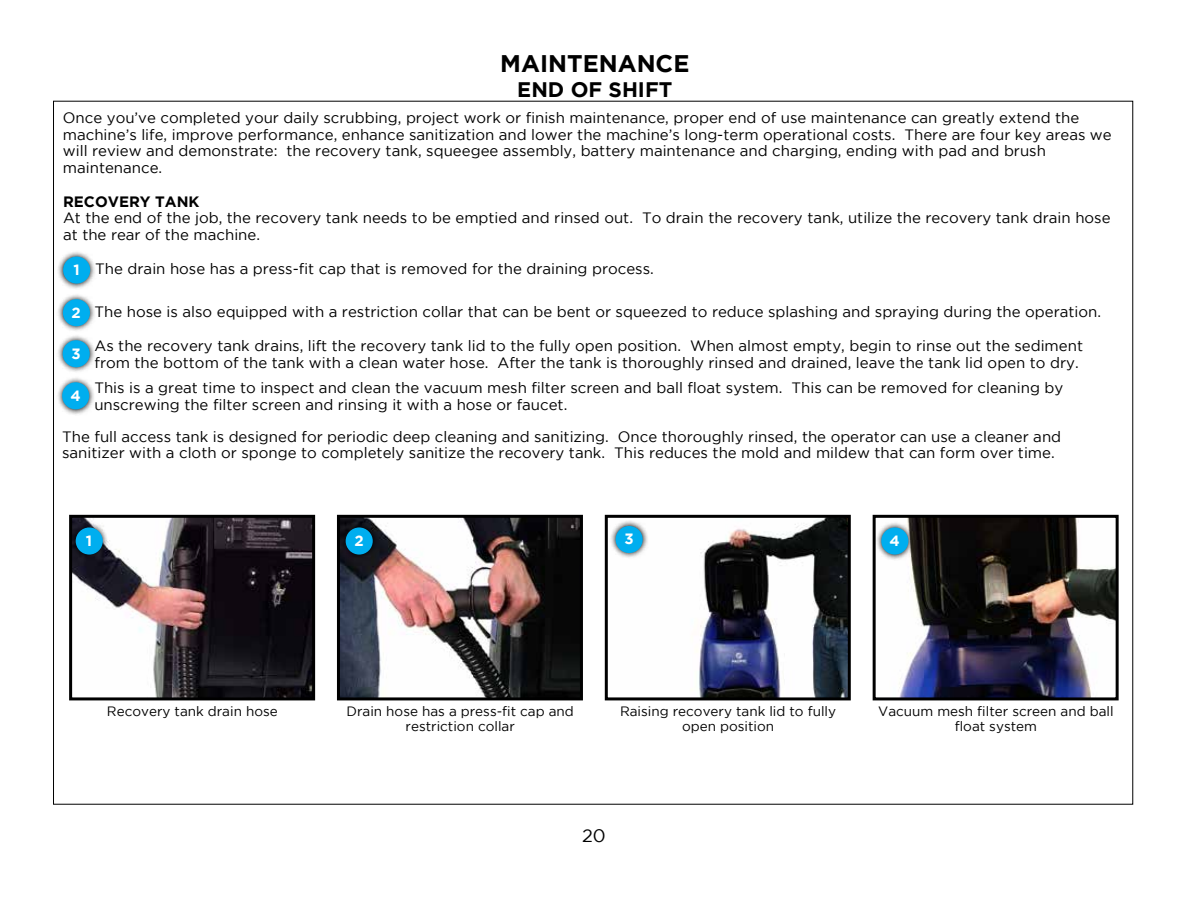
<style>
.page{position:relative;width:1188px;height:918px;background:#fff}
.page>*{position:absolute;margin:0;border:0;box-sizing:border-box;transform-origin:0 0}
.t1{font:700 24px "Gotham";color:#000}
.t2{font:700 21px "Gotham";color:#000}
.t3{font:18px "Gotham";color:#000}
.t4{font:15px/16.5px "Gotham";color:#000}
.t5{font:700 15px "Gotham";color:#000}
.t6{font:700 14.85px "Gotham";color:#fff}
.t7{font:13.5px/15px "Gotham";color:#000;text-align:center}
.s1{font-weight:700;font-size:14.85px;color:#fff}
</style>
<div class="page">
<img style="left:73px;top:519px;width:238px;height:177px">
<div style="left:69px;top:515px;width:246px;height:185px;border:3px solid #000"></div>
<img style="left:341px;top:519px;width:238px;height:177px">
<div style="left:337px;top:515px;width:246px;height:185px;border:3px solid #000"></div>
<img style="left:699px;top:519px;width:148px;height:177px">
<div style="left:605px;top:515px;width:246px;height:185px;border:3px solid #000"></div>
<img style="left:899px;top:519px;width:216px;height:177px">
<div style="left:873px;top:515px;width:246px;height:185px;border:3px solid #000"></div>
<svg style="left:58px;top:252px;width:37px;height:37px"></svg>
<div style="left:63px;top:257px;width:27px;height:27px;background:#00aeef;border-radius:50%"></div>
<svg style="left:58px;top:294px;width:37px;height:37px"></svg>
<div style="left:63px;top:299px;width:27px;height:27px;background:#00aeef;border-radius:50%"></div>
<svg style="left:58px;top:335px;width:37px;height:37px"></svg>
<div style="left:63px;top:340px;width:27px;height:27px;background:#00aeef;border-radius:50%"></div>
<svg style="left:57px;top:378px;width:37px;height:37px"></svg>
<div style="left:62px;top:382px;width:27px;height:27px;background:#00aeef;border-radius:50%"></div>
<svg style="left:69px;top:521px;width:40px;height:40px"></svg>
<div style="left:76px;top:527px;width:27px;height:28px;background:#00aeef;border-radius:50%"></div>
<svg style="left:339px;top:521px;width:40px;height:40px"></svg>
<div style="left:346px;top:527px;width:27px;height:28px;background:#00aeef;border-radius:50%"></div>
<svg style="left:611px;top:521px;width:37px;height:37px"></svg>
<div style="left:616px;top:526px;width:27px;height:27px;background:#00aeef;border-radius:50%"></div>
<svg style="left:875px;top:521px;width:40px;height:40px"></svg>
<div style="left:881px;top:527px;width:27px;height:28px;background:#00aeef;border-radius:50%"></div>
<h1 class="t1" style="left:500px;top:50px;width:191px">MAINTENANCE</h1>
<h2 class="t2" style="left:517px;top:78px;width:157px">END OF SHIFT</h2>
<p class="t4" style="left:63px;top:110px;width:1050px">Once you’ve completed your daily scrubbing, project work or finish maintenance, proper end of use maintenance can greatly extend the machine’s life, improve performance, enhance sanitization and lower the machine’s long-term operational costs. There are four key areas we will review and demonstrate: the recovery tank, squeegee assembly, battery maintenance and charging, ending with pad and brush maintenance.</p>
<p class="t5" style="left:63px;top:193px;width:138px">RECOVERY TANK</p>
<p class="t4" style="left:63px;top:210px;width:1049px">At the end of the job, the recovery tank needs to be emptied and rinsed out. To drain the recovery tank, utilize the recovery tank drain hose at the rear of the machine.</p>
<p class="t4" style="left:73px;top:260px;width:582px"><span class="s1">1</span> The drain hose has a press-fit cap that is removed for the draining process.</p>
<p class="t4" style="left:94px;top:303px;width:1008px">The hose is also equipped with a restriction collar that can be bent or squeezed to reduce splashing and spraying during the operation.</p>
<p class="t4" style="left:94px;top:337px;width:990px">As the recovery tank drains, lift the recovery tank lid to the fully open position. When almost empty, begin to rinse out the sediment from the bottom of the tank with a clean water hose. After the tank is thoroughly rinsed and drained, leave the tank lid open to dry.</p>
<p class="t4" style="left:94px;top:379px;width:971px">This is a great time to inspect and clean the vacuum mesh filter screen and ball float system. This can be removed for cleaning by unscrewing the filter screen and rinsing it with a hose or faucet.</p>
<p class="t4" style="left:62px;top:428px;width:1001px">The full access tank is designed for periodic deep cleaning and sanitizing. Once thoroughly rinsed, the operator can use a cleaner and sanitizer with a cloth or sponge to completely sanitize the recovery tank. This reduces the mold and mildew that can form over time.</p>
<p class="t6" style="left:72px;top:304px;width:11px">2</p>
<p class="t6" style="left:71px;top:345px;width:11px">3</p>
<p class="t6" style="left:70px;top:387px;width:12px">4</p>
<p class="t6" style="left:86px;top:532px;width:8px">1</p>
<p class="t6" style="left:354px;top:532px;width:11px">2</p>
<p class="t6" style="left:624px;top:531px;width:11px">3</p>
<p class="t6" style="left:890px;top:532px;width:12px">4</p>
<p class="t7" style="left:107px;top:704px;width:172px">Recovery tank drain hose</p>
<p class="t7" style="left:347px;top:704px;width:229px">Drain hose has a press-fit cap and restriction collar</p>
<p class="t7" style="left:620px;top:704px;width:218px">Raising recovery tank lid to fully open position</p>
<p class="t7" style="left:878px;top:704px;width:237px">Vacuum mesh filter screen and ball float system</p>
<p class="t3" style="left:582px;top:826px;width:25px">20</p>
</div>
